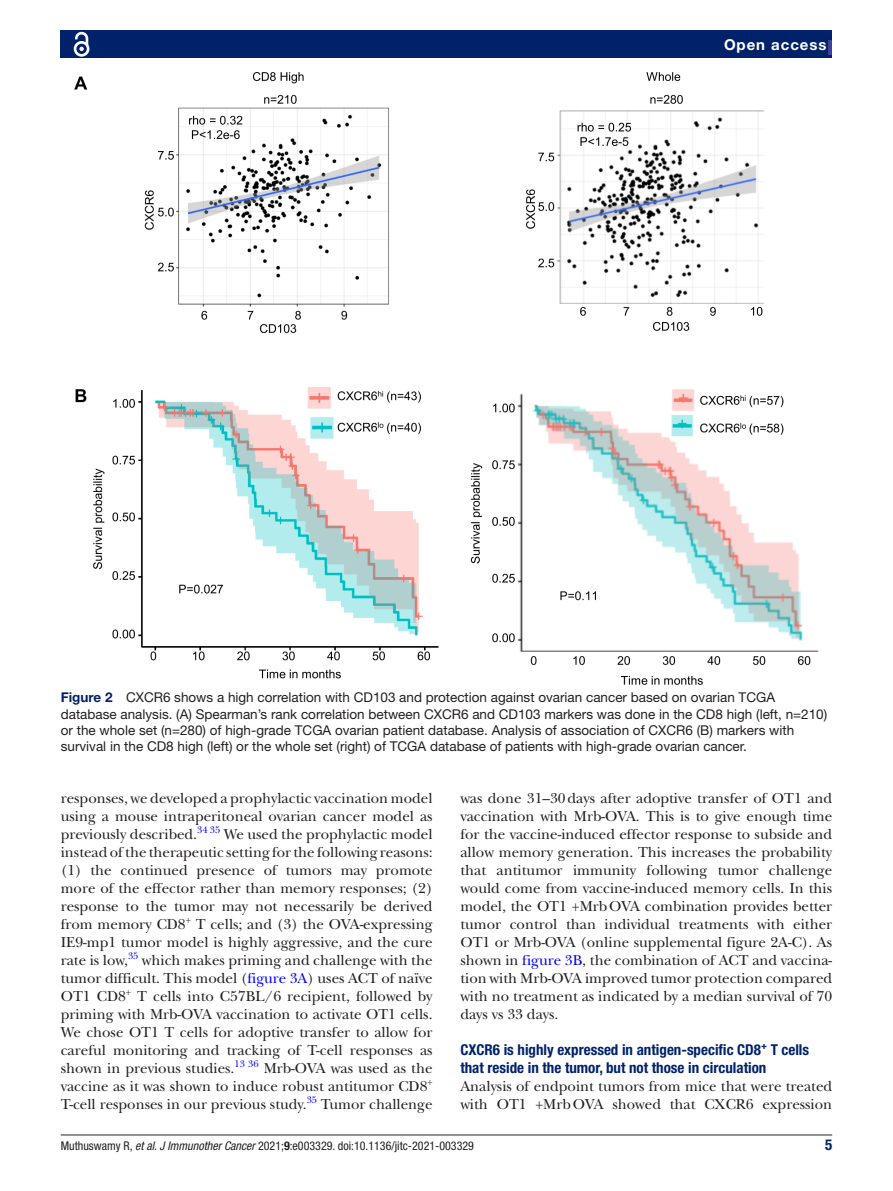
<style>
.page{position:relative;width:893px;height:1191px;background:#fff}
.page>*{position:absolute;margin:0;border:0;box-sizing:border-box;transform-origin:0 0}
.t1{font:15px/18px "New Baskerville";color:#231f20;text-align:justify}
.t2{font:700 condensed 15px "Helvetica Neue LT Std";color:#00226b}
.t3{font:700 15px "Helvetica Neue LT Std";letter-spacing:.065em;color:#fff}
.t4{font:13.5px/16.2px "Helvetica Neue LT Std";color:#231f20}
.t5{font:condensed 12px "Helvetica Neue LT Std";color:#231f20}
.t6{font:9.9px "New Baskerville";color:#00f}
.t7{font:9.9px "New Baskerville";color:#231f20}
.t8{font:700 condensed 9.9px "Helvetica Neue LT Std";color:#00226b}
.s1{font-weight:700;color:#00226b}
.s2{color:#00f}
.s3{font-style:italic}
.s4{font-weight:700}
</style>
<div class="page">
<hr style="left:61px;top:1134px;width:771px;height:1px;background:#231f20">
<div style="left:61px;top:31px;width:771px;height:27px;background:#00226b"></div>
<hr style="left:828px;top:40px;width:4px;height:15px;background:#414099">
<svg style="left:73px;top:31px;width:17px;height:26px"></svg>
<img style="left:75px;top:73px;width:743px;height:611px">
<p class="t3" style="left:724px;top:35px;width:104px">Open access</p>
<p class="t4" style="left:61px;top:689px;width:768px"><span class="s1">Figure 2</span> CXCR6 shows a high correlation with CD103 and protection against ovarian cancer based on ovarian TCGA database analysis. (A) Spearman’s rank correlation between CXCR6 and CD103 markers was done in the CD8 high (left, n=210) or the whole set (n=280) of high-grade TCGA ovarian patient database. Analysis of association of CXCR6 (B) markers with survival in the CD8 high (left) or the whole set (right) of TCGA database of patients with high-grade ovarian cancer.</p>
<p class="t1" style="left:61px;top:789px;width:373px">responses, we developed a prophylactic vaccination model using a mouse intraperitoneal ovarian cancer model as previously described.</p>
<p class="t6" style="left:197px;top:823px;width:25px">34 35</p>
<p class="t1" style="left:61px;top:825px;width:373px;text-indent:163px">We used the prophylactic model instead of the therapeutic setting for the following reasons: (1) the continued presence of tumors may promote more of the effector rather than memory responses; (2) response to the tumor may not necessarily be derived from memory CD8</p>
<p class="t7" style="left:186px;top:913px;width:7px">+</p>
<p class="t1" style="left:61px;top:915px;width:373px;text-indent:135px">T cells; and (3) the OVA-expressing IE9-mp1 tumor model is highly aggressive, and the cure rate is low,</p>
<p class="t6" style="left:128px;top:949px;width:12px">35</p>
<p class="t1" style="left:61px;top:951px;width:373px;text-indent:81px">which makes priming and challenge with the tumor difficult. This model (<span class="s2">figure 3A</span>) uses ACT of naïve OT1 CD8</p>
<p class="t7" style="left:126px;top:985px;width:7px">+</p>
<p class="t1" style="left:61px;top:987px;width:373px;text-indent:76px">T cells into C57BL/6 recipient, followed by priming with Mrb-OVA vaccination to activate OT1 cells.<br>We chose OT1 T cells for adoptive transfer to allow for careful monitoring and tracking of T-cell responses as shown in previous studies.</p>
<p class="t6" style="left:234px;top:1057px;width:26px">13 36</p>
<p class="t1" style="left:61px;top:1059px;width:373px;text-indent:203px">Mrb-OVA was used as the vaccine as it was shown to induce robust antitumor CD8</p>
<p class="t7" style="left:427px;top:1075px;width:7px">+</p>
<p class="t1" style="left:61px;top:1095px;width:247px">T-cell responses in our previous study.</p>
<p class="t6" style="left:307px;top:1093px;width:12px">35</p>
<p class="t1" style="left:321px;top:1095px;width:113px">Tumor challenge</p>
<p class="t1" style="left:460px;top:789px;width:373px">was done 31–30days after adoptive transfer of OT1 and vaccination with Mrb-OVA. This is to give enough time for the vaccine-induced effector response to subside and allow memory generation. This increases the probability that antitumor immunity following tumor challenge would come from vaccine-induced memory cells. In this model, the OT1 +MrbOVA combination provides better tumor control than individual treatments with either OT1 or Mrb-OVA (online supplemental figure 2A-C). As shown in <span class="s2">figure 3B</span>, the combination of ACT and vaccina&shy;tion with Mrb-OVA improved tumor protection compared with no treatment as indicated by a median survival of 70 days vs 33 days.</p>
<p class="t2" style="left:460px;top:1041px;width:302px">CXCR6 is highly expressed in antigen-specific CD8</p>
<p class="t8" style="left:761px;top:1039px;width:7px">+</p>
<p class="t2" style="left:771px;top:1041px;width:40px">T cells</p>
<p class="t2" style="left:460px;top:1059px;width:308px">that reside in the tumor, but not those in circulation</p>
<p class="t1" style="left:460px;top:1077px;width:373px">Analysis of endpoint tumors from mice that were treated with OT1 +MrbOVA showed that CXCR6 expression</p>
<p class="t5" style="left:61px;top:1138px;width:415px">Muthuswamy R, <span class="s3">et al</span>. <span class="s3">J Immunother Cancer</span> 2021;<span class="s4">9</span>:e003329. doi:10.1136/jitc-2021-003329</p>
<p class="t2" style="left:825px;top:1135px;width:9px">5</p>
</div>
